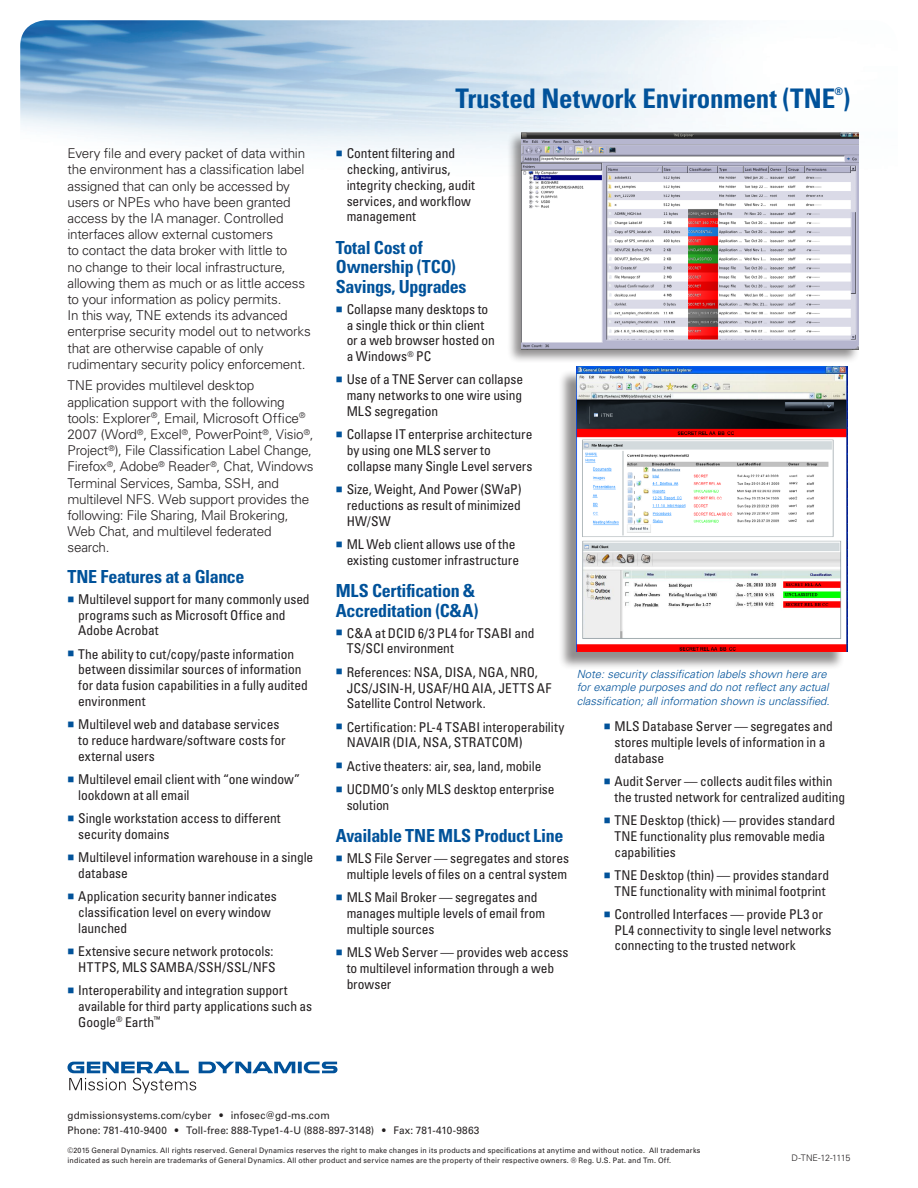
<style>
.page{position:relative;width:918px;height:1188px;background:#fff}
.page>*{position:absolute;margin:0;border:0;box-sizing:border-box;transform-origin:0 0}
._2015_Back_Title{font:700 condensed 27px "Univers LT Std";letter-spacing:-.005em;color:#01529a}
._2015_Subheads{font:700 condensed 18px/19.5px "Univers LT Std";letter-spacing:-.015em;color:#01529a}
.t1{font:condensed 13.5px/15.8px "Univers LT Std";letter-spacing:-.005em;color:#231f20}
._2015_Body{font:300 13.5px/16.2px "Univers LT Std";letter-spacing:-.015em;color:#231f20}
._2015_Figure_Caption{font:italic 300 11.25px/13.5px "Univers LT Std";color:#01529a}
.Address{font:10.5px "Univers LT Std";letter-spacing:.015em;color:#231f20;scale:.95 1}
._2015_Back_Title-2{font:700 condensed 10.5px "Univers LT Std";color:#01529a}
._2015_Body-2{font:300 9px "Univers LT Std";letter-spacing:-.045em;color:#231f20}
.t2{font:7.5px/9.8px "Univers LT Std";letter-spacing:.03em;color:#231f20;scale:.95 1}
.s1{color:#01529a}
</style>
<div class="page">
<img style="left:20px;top:20px;width:711px;height:130px">
<svg style="left:68px;top:1062px;width:269px;height:32px"></svg>
<div style="left:507px;top:131px;width:353px;height:233px;background:#231f20;opacity:.5"></div>
<img style="left:522px;top:133px;width:337px;height:216px">
<div style="left:558px;top:369px;width:287px;height:302px;background:#231f20;opacity:.5"></div>
<img style="left:576px;top:367px;width:272px;height:285px">
<p class="_2015_Body" style="left:68px;top:145px;width:245px">Every file and every packet of data within the environment has a classification label assigned that can only be accessed by users or NPEs who have been granted access by the IA manager. Controlled interfaces allow external customers<br>to contact the data broker with little to<br>no change to their local infrastructure, allowing them as much or as little access to your information as policy permits.<br>In this way, TNE extends its advanced enterprise security model out to networks that are otherwise capable of only rudimentary security policy enforcement.</p>
<p class="_2015_Body" style="left:68px;top:378px;width:248px">TNE provides multilevel desktop application support with the following tools: Explorer<sup>®</sup>, Email, Microsoft Office<sup>® </sup>2007 (Word<sup>®</sup>, Excel<sup>®</sup>, PowerPoint<sup>®</sup>, Visio<sup>®</sup>, Project<sup>®</sup>), File Classification Label Change, Firefox<sup>®</sup>, Adobe<sup>®</sup> Reader<sup>®</sup>, Chat, Windows Terminal Services, Samba, SSH, and multilevel NFS. Web support provides the following: File Sharing, Mail Brokering, Web Chat, and multilevel federated search.</p>
<p class="_2015_Subheads" style="left:68px;top:567px;width:179px">TNE Features at a Glance</p>
<p class="t1" style="left:78px;top:591px;width:233px;text-indent:-11px"><span class="s1">■</span> Multilevel support for many commonly used programs such as Microsoft Office and<br>Adobe Acrobat</p>
<p class="t1" style="left:78px;top:646px;width:231px;text-indent:-11px"><span class="s1">■</span> The ability to cut/copy/paste information between dissimilar sources of information for data fusion capabilities in a fully audited environment</p>
<p class="t1" style="left:78px;top:716px;width:209px;text-indent:-11px"><span class="s1">■</span> Multilevel web and database services to reduce hardware/software costs for external users</p>
<p class="t1" style="left:78px;top:771px;width:223px;text-indent:-11px"><span class="s1">■</span> Multilevel email client with “one window” lookdown at all email</p>
<p class="t1" style="left:78px;top:810px;width:204px;text-indent:-11px"><span class="s1">■</span> Single workstation access to different security domains</p>
<p class="t1" style="left:78px;top:849px;width:237px;text-indent:-11px"><span class="s1">■</span> Multilevel information warehouse in a single database</p>
<p class="t1" style="left:78px;top:888px;width:200px;text-indent:-11px"><span class="s1">■</span> Application security banner indicates classification level on every window launched</p>
<p class="t1" style="left:68px;top:943px;width:210px;text-align:right"><span class="s1">■</span> Extensive secure network protocols:<br>HTTPS, MLS SAMBA/SSH/SSL/NFS</p>
<p class="t1" style="left:78px;top:982px;width:235px;text-indent:-11px"><span class="s1">■</span> Interoperability and integration support available for third party applications such as<br>Google<sup>®</sup> Earth<sup>™</sup></p>
<p class="_2015_Back_Title-2" style="left:834px;top:84px;width:10px">®</p>
<p class="_2015_Back_Title" style="left:456px;top:82px;width:396px">Trusted Network Environment (TNE )</p>
<p class="t1" style="left:347px;top:145px;width:130px;text-indent:-11px"><span class="s1">■</span> Content filtering and checking, antivirus, integrity checking, audit services, and workflow management</p>
<p class="_2015_Subheads" style="left:336px;top:238px;width:132px">Total Cost of<br>Ownership (TCO)<br>Savings, Upgrades</p>
<p class="t1" style="left:347px;top:301px;width:150px;text-indent:-11px"><span class="s1">■</span> Collapse many desktops to a single thick or thin client or a web browser hosted on a Windows<sup>®</sup> PC</p>
<p class="t1" style="left:347px;top:372px;width:178px;text-align:justify;text-indent:-11px"><span class="s1">■</span> Use of a TNE Server can collapse many networks to one wire using MLS segregation</p>
<p class="t1" style="left:347px;top:426px;width:187px;text-indent:-11px"><span class="s1">■</span> Collapse IT enterprise architecture by using one MLS server to collapse many Single Level servers</p>
<p class="t1" style="left:347px;top:481px;width:176px;text-align:justify;text-indent:-11px"><span class="s1">■</span> Size, Weight, And Power (SWaP) reductions as result of minimized HW/SW</p>
<p class="t1" style="left:336px;top:536px;width:185px;text-align:right"><span class="s1">■</span> ML Web client allows use of the existing customer infrastructure</p>
<p class="_2015_Subheads" style="left:336px;top:581px;width:144px">MLS Certification &amp;<br>Accreditation (C&amp;A)</p>
<p class="t1" style="left:347px;top:625px;width:189px;text-indent:-11px"><span class="s1">■</span> C&amp;A at DCID 6/3 PL4 for TSABI and<br>TS/SCI environment</p>
<p class="t1" style="left:347px;top:664px;width:206px;text-indent:-11px"><span class="s1">■</span> References: NSA, DISA, NGA, NRO,<br>JCS/JSIN-H, USAF/HQ AIA, JETTS AF<br>Satellite Control Network.</p>
<p class="t1" style="left:347px;top:719px;width:219px;text-indent:-11px"><span class="s1">■</span> Certification: PL-4 TSABI interoperability<br>NAVAIR (DIA, NSA, STRATCOM)</p>
<p class="t1" style="left:336px;top:758px;width:207px"><span class="s1">■</span> Active theaters: air, sea, land, mobile</p>
<p class="t1" style="left:347px;top:781px;width:209px;text-indent:-11px"><span class="s1">■</span> UCDMO’s only MLS desktop enterprise solution</p>
<p class="_2015_Subheads" style="left:336px;top:826px;width:229px">Available TNE MLS Product Line</p>
<p class="t1" style="left:336px;top:850px;width:235px;text-align:right"><span class="s1">■</span> MLS File Server — segregates and stores multiple levels of files on a central system</p>
<p class="t1" style="left:347px;top:890px;width:200px;text-indent:-11px"><span class="s1">■</span> MLS Mail Broker — segregates and manages multiple levels of email from multiple sources</p>
<p class="t1" style="left:347px;top:944px;width:223px;text-indent:-11px"><span class="s1">■</span> MLS Web Server — provides web access to multilevel information through a web browser</p>
<p class="_2015_Figure_Caption" style="left:577px;top:667px;width:254px">Note: security classification labels shown here are for example purposes and do not reflect any actual classification; all information shown is unclassified.</p>
<p class="t1" style="left:615px;top:718px;width:220px;text-indent:-11px"><span class="s1">■</span> MLS Database Server — segregates and stores multiple levels of information in a database</p>
<p class="t1" style="left:615px;top:773px;width:232px;text-indent:-11px"><span class="s1">■</span> Audit Server — collects audit files within the trusted network for centralized auditing</p>
<p class="t1" style="left:615px;top:812px;width:222px;text-indent:-11px"><span class="s1">■</span> TNE Desktop (thick) — provides standard<br>TNE functionality plus removable media capabilities</p>
<p class="t1" style="left:604px;top:867px;width:227px;text-align:center"><span class="s1">■</span> TNE Desktop (thin) — provides standard<br>TNE functionality with minimal footprint</p>
<p class="t1" style="left:615px;top:906px;width:219px;text-indent:-11px"><span class="s1">■</span> Controlled Interfaces — provide PL3 or<br>PL4 connectivity to single level networks connecting to the trusted network</p>
<p class="Address" style="left:68px;top:1109px;width:278px">gdmissionsystems.com/cyber • infosec@gd-ms.com</p>
<p class="Address" style="left:68px;top:1124px;width:435px">Phone: 781-410-9400 • Toll-free: 888-Type1-4-U (888-897-3148) • Fax: 781-410-9863</p>
<p class="t2" style="left:68px;top:1145px;width:668px">©2015 General Dynamics. All rights reserved. General Dynamics reserves the right to make changes in its products and specifications at anytime and without notice. All trademarks indicated as such herein are trademarks of General Dynamics. All other product and service names are the property of their respective owners. ® Reg. U.S. Pat. and Tm. Off.</p>
<p class="_2015_Body-2" style="left:792px;top:1152px;width:60px">D-TNE-12-1115</p>
</div>
